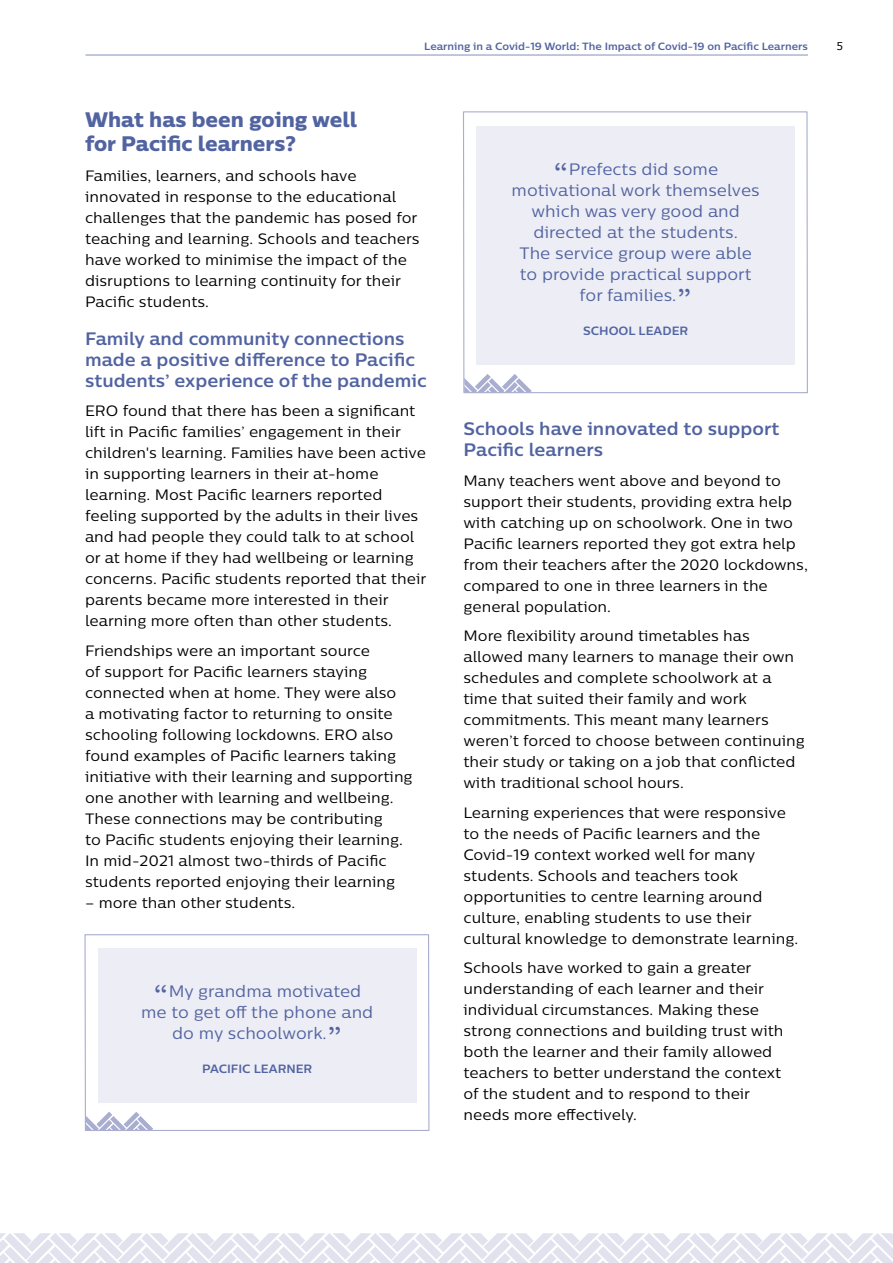
<style>
.page{position:relative;width:893px;height:1263px;background:#fff}
.page>*{position:absolute;margin:0;border:0;box-sizing:border-box;transform-origin:0 0}
.t1{font:37.5px "Centrale Sans";color:#5163a1}
.t2{font:21px/24px "Centrale Sans X Bold";color:#5163a1}
.t3{font:700 18px/21px "Centrale Sans";color:#5163a1}
.t4{font:16.5px "Centrale Sans";color:#5163a1}
.t5{font:15px/21px "Centrale Sans";color:#000}
.t6{font:700 12px "Centrale Sans";color:#5163a1}
.t7{font:700 10.5px "Centrale Sans";color:#5163a1}
.t8{font:10.5px "Verdana";color:#000}
</style>
<div class="page">
<hr style="left:85px;top:55px;width:723px;height:1px;background:#868fbe">
<svg style="left:0;top:1233px;width:893px;height:30px"></svg>
<div style="left:98px;top:948px;width:319px;height:155px;background:#ededf5"></div>
<div style="left:84px;top:934px;width:345px;height:197px;border:1px solid #a9aed1"></div>
<svg style="left:86px;top:1112px;width:67px;height:19px"></svg>
<div style="left:476px;top:126px;width:319px;height:239px;background:#ededf5"></div>
<div style="left:463px;top:111px;width:345px;height:282px;border:1px solid #a9aed1"></div>
<svg style="left:464px;top:374px;width:68px;height:19px"></svg>
<p class="t7" style="left:424px;top:40px;width:385px">Learning in a Covid-19 World: The Impact of Covid-19 on Pacific Learners</p>
<p class="t8" style="left:836px;top:40px;width:8px">5</p>
<h2 class="t2" style="left:85px;top:107px;width:273px">What has been going well for Pacific learners?</h2>
<p class="t5" style="left:85px;top:165px;width:336px">Families, learners, and schools have innovated in response to the educational challenges that the pandemic has posed for teaching and learning. Schools and teachers have worked to minimise the impact of the disruptions to learning continuity for their Pacific students.</p>
<p class="t3" style="left:85px;top:327px;width:343px">Family and community connections made a positive difference to Pacific students’ experience of the pandemic</p>
<p class="t5" style="left:85px;top:400px;width:343px">ERO found that there has been a significant lift in Pacific families’ engagement in their children's learning. Families have been active in supporting learners in their at-home learning. Most Pacific learners reported feeling supported by the adults in their lives and had people they could talk to at school or at home if they had wellbeing or learning concerns. Pacific students reported that their parents became more interested in their learning more often than other students.</p>
<p class="t5" style="left:85px;top:640px;width:329px">Friendships were an important source<br>of support for Pacific learners staying connected when at home. They were also<br>a motivating factor to returning to onsite schooling following lockdowns. ERO also found examples of Pacific learners taking initiative with their learning and supporting one another with learning and wellbeing.<br>These connections may be contributing<br>to Pacific students enjoying their learning.<br>In mid-2021 almost two-thirds of Pacific students reported enjoying their learning</p>
<p class="t5" style="left:85px;top:892px;width:212px">– more than other students.</p>
<h1 class="t1" style="left:153px;top:974px;width:17px">“</h1>
<p class="t4" style="left:169px;top:981px;width:194px">My grandma motivated</p>
<p class="t4" style="left:141px;top:1002px;width:234px">me to get off the phone and</p>
<p class="t4" style="left:172px;top:1023px;width:156px">do my schoolwork.</p>
<h1 class="t1" style="left:327px;top:1016px;width:17px">”</h1>
<p class="t6" style="left:202px;top:1061px;width:112px">PACIFIC LEARNER</p>
<h1 class="t1" style="left:553px;top:152px;width:17px">“</h1>
<p class="t4" style="left:569px;top:159px;width:151px">Prefects did some</p>
<p class="t4" style="left:512px;top:180px;width:250px">motivational work themselves</p>
<p class="t4" style="left:532px;top:201px;width:210px">which was very good and</p>
<p class="t4" style="left:533px;top:222px;width:206px">directed at the students.</p>
<p class="t4" style="left:519px;top:243px;width:234px">The service group were able</p>
<p class="t4" style="left:520px;top:264px;width:233px">to provide practical support</p>
<p class="t4" style="left:580px;top:285px;width:98px">for families.</p>
<h1 class="t1" style="left:676px;top:278px;width:17px">”</h1>
<p class="t6" style="left:583px;top:323px;width:107px">SCHOOL LEADER</p>
<p class="t3" style="left:463px;top:418px;width:317px">Schools have innovated to support<br>Pacific learners</p>
<p class="t5" style="left:463px;top:470px;width:346px">Many teachers went above and beyond to support their students, providing extra help with catching up on schoolwork. One in two Pacific learners reported they got extra help from their teachers after the 2020 lockdowns, compared to one in three learners in the general population.</p>
<p class="t5" style="left:463px;top:625px;width:343px">More flexibility around timetables has allowed many learners to manage their own schedules and complete schoolwork at a time that suited their family and work commitments. This meant many learners weren’t forced to choose between continuing their study or taking on a job that conflicted with traditional school hours.</p>
<p class="t5" style="left:463px;top:802px;width:336px">Learning experiences that were responsive to the needs of Pacific learners and the Covid-19 context worked well for many students. Schools and teachers took opportunities to centre learning around culture, enabling students to use their cultural knowledge to demonstrate learning.</p>
<p class="t5" style="left:463px;top:957px;width:321px">Schools have worked to gain a greater understanding of each learner and their individual circumstances. Making these strong connections and building trust with both the learner and their family allowed teachers to better understand the context of the student and to respond to their needs more effectively.</p>
</div>
